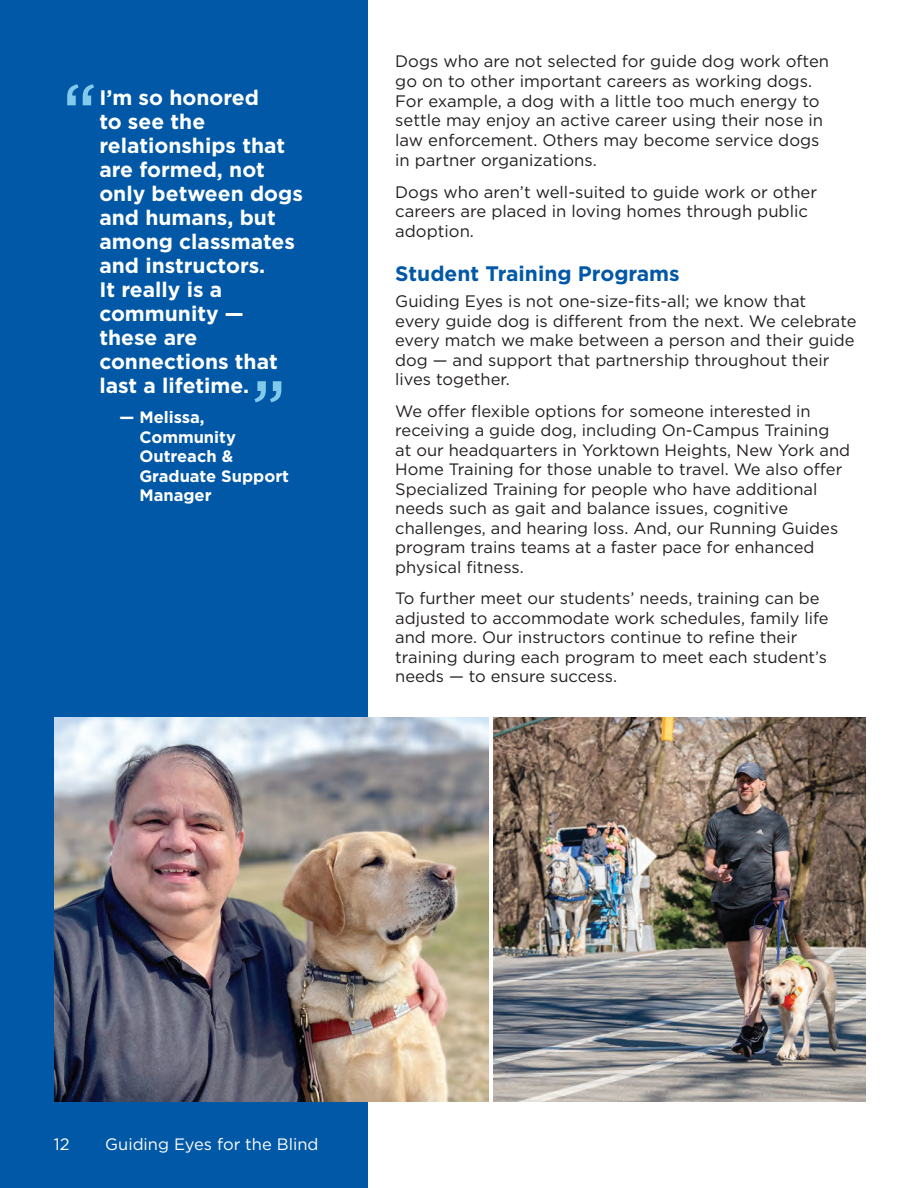
<style>
.page{position:relative;width:918px;height:1188px;background:#fff}
.page>*{position:absolute;margin:0;border:0;box-sizing:border-box;transform-origin:0 0}
.t1{font:700 21px/24px "Gotham";color:#fff}
.t2{font:700 21px "Gotham";color:#0158a6}
.t3{font:16.65px/19.6px "Gotham";color:#231f20}
.t4{font:16.5px/19.5px "Gotham";color:#231f20}
.t5{font:700 16.5px/19.5px "Gotham";color:#fff}
.t6{font:16.5px "Gotham";color:#fff}
.s1{font-size:16.5px}
</style>
<div class="page">
<div style="left:0;top:0;width:368px;height:1188px;background:#0158a6"></div>
<img style="left:54px;top:717px;width:435px;height:385px">
<img style="left:494px;top:717px;width:371px;height:385px">
<svg style="left:67px;top:84px;width:27px;height:21px"></svg>
<svg style="left:255px;top:381px;width:26px;height:21px"></svg>
<p class="t1" style="left:99px;top:85px;width:205px">I’m so honored<br>to see the relationships that are formed, not only between dogs and humans, but among classmates and instructors.<br>It really is a community — these are connections that last a lifetime.</p>
<p class="t5" style="left:139px;top:408px;width:151px;text-indent:-20px">— Melissa,<br>Community<br>Outreach &amp;<br>Graduate Support<br>Manager</p>
<p class="t3" style="left:395px;top:51px;width:435px">Dogs who are not selected for guide dog work often go on to other important careers as working dogs.<br>For example, a dog with a little too much energy to settle may enjoy an active career using their nose in law enforcement. Others may become service dogs in partner organizations.</p>
<p class="t3" style="left:395px;top:181px;width:423px">Dogs who aren’t well-suited to guide work or other careers are placed in loving homes through public adoption.</p>
<h4 class="t2" style="left:395px;top:259px;width:286px">Student Training Programs</h4>
<p class="t3" style="left:395px;top:291px;width:463px">Guiding Eyes is not one-size-fits-all; we know that<br>every guide dog is different from the <span class="s1">next. We celebrate</span></p>
<p class="t4" style="left:395px;top:330px;width:461px">every match we make between a person and their guide dog — and support that partnership throughout their lives together.</p>
<p class="t4" style="left:395px;top:401px;width:456px">We offer flexible options for someone interested in receiving a guide dog, including On-Campus Training<br>at our headquarters in Yorktown Heights, New York and Home Training for those unable to travel. We also offer Specialized Training for people who have additional needs such as gait and balance issues, cognitive challenges, and hearing loss. And, our Running Guides program trains teams at a faster pace for enhanced physical fitness.</p>
<p class="t4" style="left:395px;top:588px;width:435px">To further meet our students’ needs, training can be adjusted to accommodate work schedules, family life and more. Our instructors continue to refine their training during each program to meet each student’s needs — to ensure success.</p>
<p class="t6" style="left:54px;top:1134px;width:17px">12</p>
<p class="t6" style="left:105px;top:1134px;width:215px">Guiding Eyes for the Blind</p>
</div>
